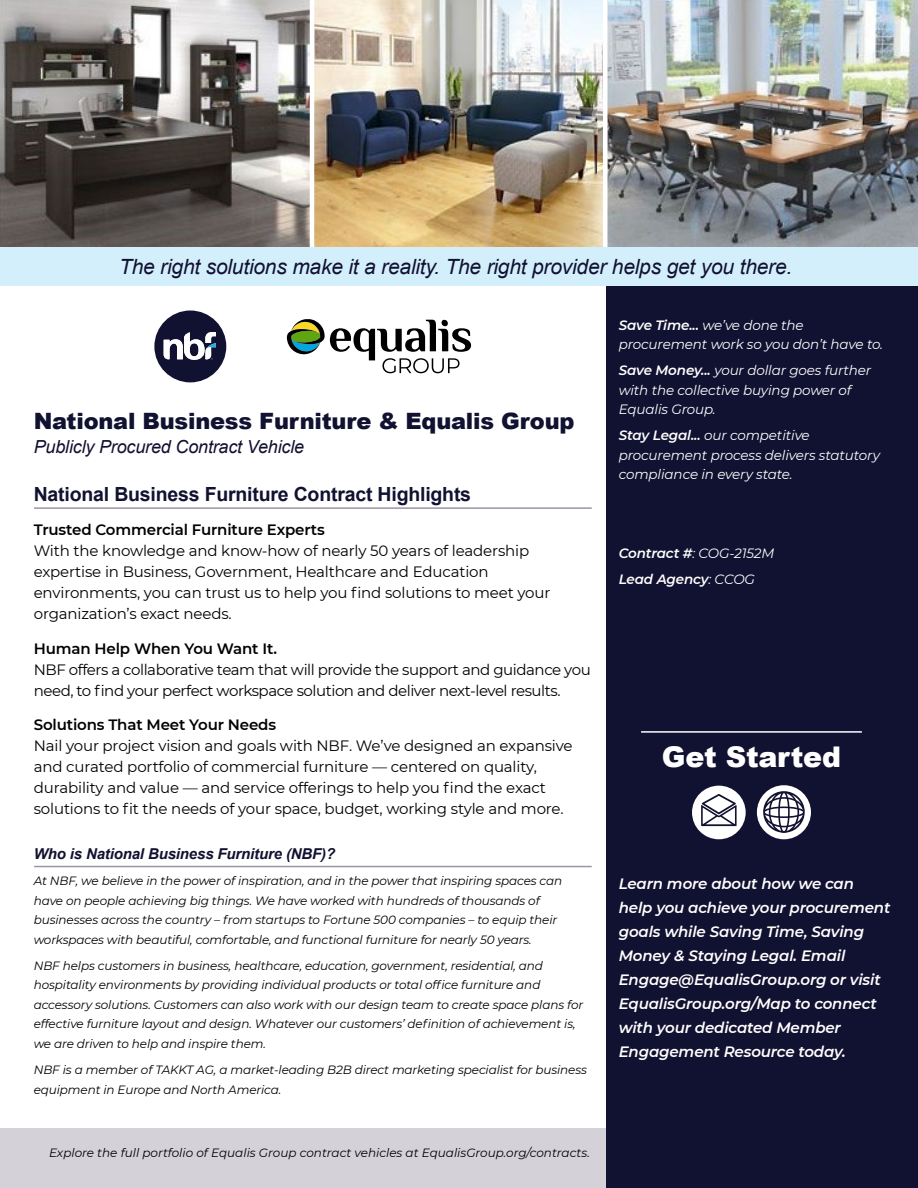
<style>
.page{position:relative;width:918px;height:1188px;background:#fff}
.page>*{position:absolute;margin:0;border:0;box-sizing:border-box;transform-origin:0 0}
.t1{font:900 28.5px "Arial";letter-spacing:-.01em;color:#fff}
.t2{font:900 22.5px "Arial";letter-spacing:-.01em;color:#111131}
.t3{font:italic 21px "Arial";letter-spacing:-.01em;color:#111131}
.t4{font:700 19.5px "Arial";letter-spacing:-.01em;color:#111131}
.t5{font:italic 18px "Arial";letter-spacing:-.01em;color:#111131}
.t6{font:15px/21px "Montserrat";letter-spacing:-.01em;color:#000}
.t7{font:italic 600 15px/24px "Montserrat";letter-spacing:-.01em;color:#fff}
.t8{font:15px/21px "Montserrat";letter-spacing:-.03em;color:#000}
.t9{font:600 15px "Montserrat";letter-spacing:-.01em;color:#000}
.t10{font:italic 700 15px "Arial";letter-spacing:-.01em;color:#111131}
.t11{font:italic 13.5px/19.5px "Montserrat";letter-spacing:-.01em;color:#fff}
.t12{font:italic 600 13.5px/26.2px "Montserrat";letter-spacing:-.01em;color:#fff}
.t13{font:italic 12px/19.5px "Montserrat";letter-spacing:-.01em;color:#000}
.s1{font-weight:600}
.s2{font-weight:400}
</style>
<div class="page">
<div style="left:0;top:1128px;width:605px;height:60px;background:#d4d2d8"></div>
<div style="left:606px;top:286px;width:312px;height:902px;background:#111131"></div>
<hr style="left:34px;top:507px;width:558px;height:2px;background:#9a96a4">
<hr style="left:34px;top:866px;width:558px;height:1px;background:#9a96a4">
<hr style="left:641px;top:731px;width:221px;height:2px;background:#fff">
<div style="left:692px;top:786px;width:54px;height:53px;background:#fff;border-radius:50%"></div>
<svg style="left:701px;top:794px;width:36px;height:32px"></svg>
<div style="left:757px;top:785px;width:54px;height:54px;background:#fff;border-radius:50%"></div>
<svg style="left:763px;top:791px;width:42px;height:42px"></svg>
<img style="left:0;top:0;width:310px;height:247px">
<img style="left:314px;top:0;width:289px;height:247px">
<img style="left:608px;top:0;width:310px;height:247px">
<div style="left:0;top:247px;width:918px;height:39px;background:#d4effc"></div>
<svg style="left:287px;top:319px;width:184px;height:54px"></svg>
<svg style="left:154px;top:311px;width:72px;height:71px"></svg>
<h3 class="t3" style="left:119px;top:253px;width:675px">The right solutions make it a reality. The right provider helps get you there.</h3>
<h2 class="t2" style="left:34px;top:405px;width:542px">National Business Furniture &amp; Equalis Group</h2>
<h3 class="t5" style="left:34px;top:435px;width:272px">Publicly Procured Contract Vehicle</h3>
<h3 class="t4" style="left:34px;top:480px;width:439px">National Business Furniture Contract Highlights</h3>
<p class="t9" style="left:34px;top:519px;width:293px">Trusted Commercial Furniture Experts</p>
<p class="t6" style="left:34px;top:540px;width:518px">With the knowledge and know-how of nearly 50 years of leadership expertise in Business, Government, Healthcare and Education environments, you can trust us to help you find solutions to meet your organization’s exact needs.</p>
<p class="t9" style="left:34px;top:638px;width:245px">Human Help When You Want It.</p>
<p class="t8" style="left:34px;top:658px;width:559px">NBF offers a collaborative team that will provide the support and guidance you need, to find your perfect workspace solution and deliver next-level results.</p>
<p class="t9" style="left:34px;top:714px;width:244px">Solutions That Meet Your Needs</p>
<p class="t6" style="left:34px;top:735px;width:540px">Nail your project vision and goals with NBF. We’ve designed an expansive and curated portfolio of commercial furniture — centered on quality, durability and value — and service offerings to help you find the exact solutions to fit the needs of your space, budget, working style and more.</p>
<p class="t10" style="left:34px;top:844px;width:303px">Who is National Business Furniture (NBF)?</p>
<p class="t13" style="left:34px;top:871px;width:530px">At NBF, we believe in the power of inspiration, and in the power that inspiring spaces can have on people achieving big things. We have worked with hundreds of thousands of businesses across the country – from startups to Fortune 500 companies – to equip their workspaces with beautiful, comfortable, and functional furniture for nearly 50 years.</p>
<p class="t13" style="left:34px;top:956px;width:551px">NBF helps customers in business, healthcare, education, government, residential, and hospitality environments by providing individual products or total office furniture and accessory solutions. Customers can also work with our design team to create space plans for effective furniture layout and design. Whatever our customers’ definition of achievement is, we are driven to help and inspire them.</p>
<p class="t13" style="left:34px;top:1060px;width:555px">NBF is a member of TAKKT AG, a market-leading B2B direct marketing specialist for business equipment in Europe and North America.</p>
<p class="t13" style="left:49px;top:1142px;width:542px">Explore the full portfolio of Equalis Group contract vehicles at EqualisGroup.org/contracts.</p>
<p class="t11" style="left:619px;top:314px;width:266px"><span class="s1">Save Time...</span> we’ve done the procurement work so you don’t have to.</p>
<p class="t11" style="left:619px;top:360px;width:254px"><span class="s1">Save Money...</span> your dollar goes further with the collective buying power of<br>Equalis Group.</p>
<p class="t11" style="left:619px;top:425px;width:263px"><span class="s1">Stay Legal...</span> our competitive procurement process delivers statutory compliance in every state.</p>
<p class="t12" style="left:619px;top:540px;width:157px">Contract #<span class="s2">: COG-2152M<br></span>Lead Agency<span class="s2">: CCOG</span></p>
<h1 class="t1" style="left:662px;top:736px;width:181px">Get Started</h1>
<p class="t7" style="left:619px;top:871px;width:273px">Learn more about how we can help you achieve your procurement goals while Saving Time, Saving<br>Money &amp; Staying Legal. Email<br>Engage@EqualisGroup.org or visit<br>EqualisGroup.org/Map to connect with your dedicated Member<br>Engagement Resource today.</p>
</div>
